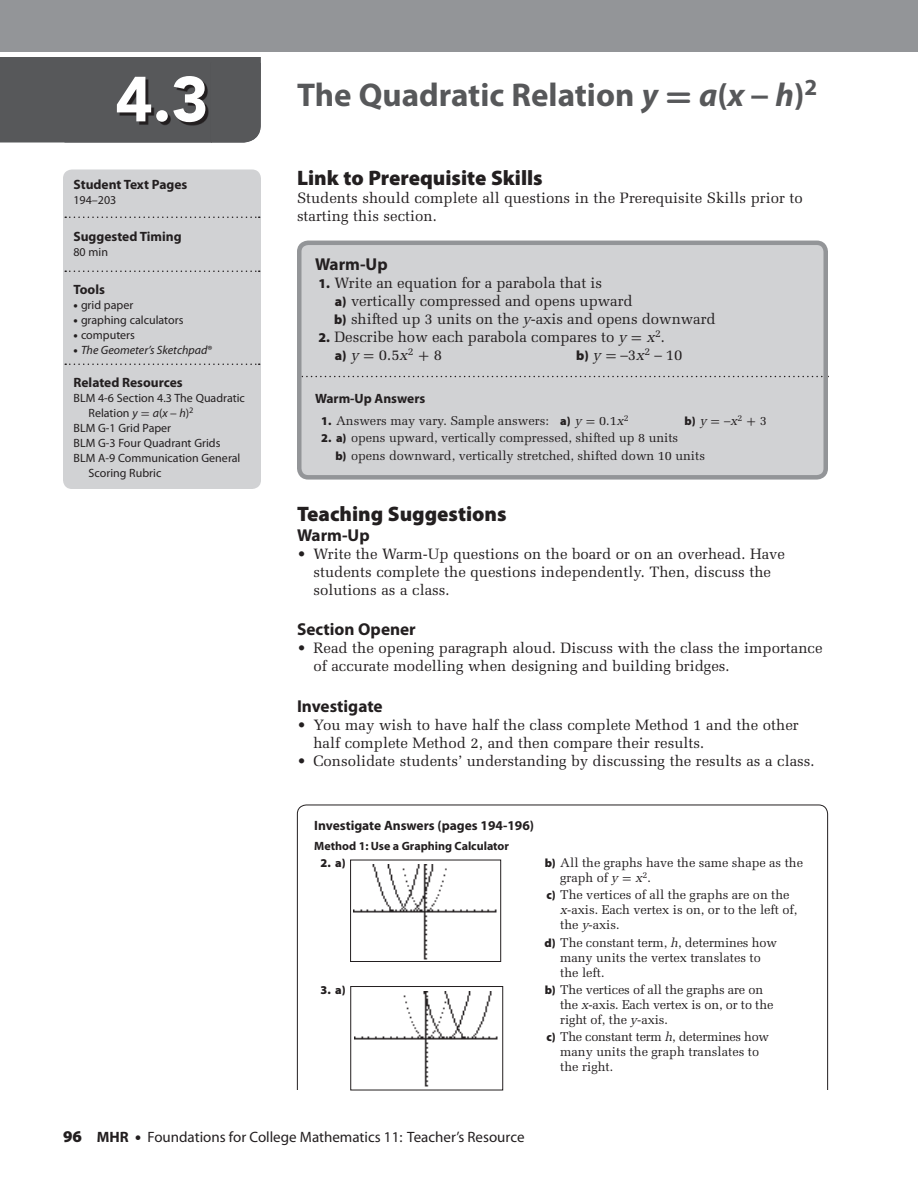
<style>
.page{position:relative;width:918px;height:1188px;background:#fff}
.page>*{position:absolute;margin:0;border:0;box-sizing:border-box;transform-origin:0 0}
.t1{font:900 63px "Avenir";color:#fff}
.t2{font:700 33px "Myriad Pro";color:#57585a}
.t3{font:900 21px "Myriad Pro";color:#231f20}
.t4{font:700 17.25px "Myriad Pro";color:#231f20}
.t5{font:15px/18px "Melior";color:#231f20}
.t6{font:15px "Myriad";color:#231f20}
.t7{font:15px "Uni Math";color:#231f20}
.t8{font:700 13.5px "Myriad Pro";color:#231f20}
.t9{font:12.75px/15px "Melior";letter-spacing:-.005em;color:#231f20}
.t10{font:12.75px "Uni Math";color:#231f20}
.t11{font:12px "Myriad Pro";color:#231f20}
.t12{font:700 12px "Myriad Pro";color:#231f20}
.t13{font:italic 12px "Myriad Pro";color:#231f20}
.t14{font:900 12px "Myriad Pro";color:#231f20}
.s1{font-style:italic}
.s2{font-family:"Uni Math";font-weight:800}
.s3{font-weight:900}
.s4{font-weight:900;font-style:normal}
.s5{font-style:normal}
.s6{font-family:"Uni Math"}
.s7{font-family:"Myriad Pro";font-weight:900;font-size:13.5px}
.s8{font-family:"Melior";font-style:italic}
.s9{font-family:"Melior"}
.s10{font-family:"Myriad Pro";font-weight:900;font-size:12px}
.s11{font-family:"Myriad Pro";font-weight:900;font-size:16.5px}
.s12{font-weight:700}
</style>
<div class="page">
<div style="left:0;top:0;width:918px;height:52px;background:#939598"></div>
<div style="left:63px;top:170px;width:198px;height:319px;background:#d1d2d4;border-radius:9px"></div>
<svg style="left:65px;top:217px;width:195px;height:1px"></svg>
<svg style="left:65px;top:271px;width:195px;height:1px"></svg>
<svg style="left:65px;top:364px;width:195px;height:1px"></svg>
<div style="left:299px;top:243px;width:527px;height:234px;background:#d1d2d4;border-radius:9px"></div>
<svg style="left:302px;top:376px;width:521px;height:1px"></svg>
<div style="left:297px;top:241px;width:531px;height:239px;border:4px solid #939598;border-radius:9px"></div>
<img style="left:353px;top:864px;width:144px;height:96px">
<div style="left:350px;top:860px;width:151px;height:102px;border:1px solid #231f20"></div>
<img style="left:354px;top:991px;width:144px;height:96px">
<div style="left:350px;top:986px;width:153px;height:104px;border:1px solid #231f20"></div>
<svg style="left:0;top:57px;width:261px;height:86px;background:#535456"></svg>
<h1 class="t1" style="left:115px;top:61px;width:95px">4.3</h1>
<h2 class="t2" style="left:297px;top:73px;width:522px">The Quadratic Relation <span class="s1">y</span> <span class="s2">=</span> <span class="s1">a</span>(<span class="s1">x</span> <span class="s2">–</span> <span class="s1">h</span>)<sup>2</sup></h2>
<p class="t8" style="left:74px;top:175px;width:115px">Student Text Pages</p>
<p class="t11" style="left:74px;top:192px;width:44px">194–203</p>
<p class="t8" style="left:74px;top:228px;width:110px">Suggested Timing</p>
<p class="t11" style="left:74px;top:245px;width:36px">80 min</p>
<p class="t8" style="left:74px;top:280px;width:33px">Tools</p>
<p class="t11" style="left:74px;top:297px;width:61px"><span class="s3">•</span> grid paper</p>
<p class="t11" style="left:74px;top:312px;width:111px"><span class="s3">•</span> graphing calculators</p>
<p class="t11" style="left:74px;top:327px;width:63px"><span class="s3">•</span> computers</p>
<p class="t13" style="left:74px;top:342px;width:140px"><span class="s4">•</span> The Geometer’s Sketchpad<span class="s5">®</span></p>
<p class="t8" style="left:74px;top:373px;width:111px">Related Resources</p>
<p class="t11" style="left:74px;top:390px;width:173px">BLM 4-6 Section 4.3 The Quadratic</p>
<p class="t11" style="left:88px;top:405px;width:107px">Relation <span class="s1">y</span> <span class="s6">=</span> <span class="s1">a</span>(<span class="s1">x</span> <span class="s6">–</span> <span class="s1">h</span>)<sup>2</sup></p>
<p class="t11" style="left:74px;top:420px;width:99px">BLM G-1 Grid Paper</p>
<p class="t11" style="left:74px;top:435px;width:148px">BLM G-3 Four Quadrant Grids</p>
<p class="t11" style="left:74px;top:450px;width:168px">BLM A-9 Communication General</p>
<p class="t11" style="left:88px;top:465px;width:74px">Scoring Rubric</p>
<h3 class="t3" style="left:297px;top:164px;width:247px">Link to Prerequisite Skills</h3>
<p class="t5" style="left:297px;top:189px;width:507px">Students should complete all questions in the Prerequisite Skills prior to starting this section.</p>
<p class="t4" style="left:315px;top:253px;width:74px">Warm-Up</p>
<p class="t5" style="left:334px;top:274px;width:383px;text-indent:-16px"><span class="s7">1.</span> Write an equation for a parabola that is<br><span class="s7">a)</span> vertically compressed and opens upward<br><span class="s7">b)</span> shifted up 3 units on the <span class="s1">y</span>-axis and opens downward</p>
<p class="t5" style="left:335px;top:328px;width:332px;text-indent:-16px"><span class="s7">2.</span> Describe how each parabola compares to <span class="s1">y</span> <span class="s6">=</span> <span class="s1">x</span><sup>2</sup>. <span class="s7">a)</span> <span class="s1">y</span> <span class="s6">=</span> 0.5<span class="s1">x</span><sup>2</sup> <span class="s6">+</span> 8</p>
<p class="t7" style="left:576px;top:346px;width:108px"><span class="s7">b)</span> <span class="s8">y</span> = –<span class="s9">3</span><span class="s8">x</span><sup>2</sup> – <span class="s9">10</span></p>
<p class="t8" style="left:315px;top:390px;width:112px">Warm-Up Answers</p>
<p class="t9" style="left:321px;top:413px;width:309px"><span class="s10">1.</span> Answers may vary. Sample answers: <span class="s10">a)</span> <span class="s1">y</span> <span class="s6">=</span> 0.1<span class="s1">x</span><sup>2</sup></p>
<p class="t10" style="left:684px;top:414px;width:84px"><span class="s10">b)</span> <span class="s8">y</span> = –<span class="s8">x</span><sup>2</sup> + <span class="s9">3</span></p>
<p class="t9" style="left:335px;top:429px;width:371px;line-height:17.2px;text-indent:-14px"><span class="s10">2. a)</span> opens upward, vertically compressed, shifted up 8 units<br><span class="s10">b)</span> opens downward, vertically stretched, shifted down 10 units</p>
<h3 class="t3" style="left:297px;top:500px;width:211px">Teaching Suggestions</h3>
<p class="t4" style="left:297px;top:524px;width:74px">Warm-Up</p>
<p class="t5" style="left:314px;top:544px;width:473px;text-indent:-16px">• Write the Warm-Up questions on the board or on an overhead. Have students complete the questions independently. Then, discuss the solutions as a class.</p>
<p class="t4" style="left:297px;top:618px;width:120px">Section Opener</p>
<p class="t5" style="left:314px;top:639px;width:511px;text-indent:-16px">• Read the opening paragraph aloud. Discuss with the class the importance of accurate modelling when designing and building bridges.</p>
<p class="t4" style="left:297px;top:695px;width:87px">Investigate</p>
<p class="t5" style="left:314px;top:715px;width:487px;text-indent:-16px">• You may wish to have half the class complete Method 1 and the other half complete Method 2, and then compare their results.</p>
<p class="t5" style="left:297px;top:751px;width:519px">• Consolidate students’ understanding by discussing the results as a class.</p>
<p class="t8" style="left:314px;top:817px;width:221px">Investigate Answers (pages 194-196)</p>
<p class="t12" style="left:314px;top:838px;width:196px">Method 1: Use a Graphing Calculator</p>
<p class="t14" style="left:321px;top:855px;width:27px">2. a)</p>
<p class="t9" style="left:560px;top:855px;width:244px;text-indent:-16px"><span class="s10">b)</span> All the graphs have the same shape as the graph of <span class="s1">y</span> <span class="s6">=</span> <span class="s1">x</span><sup>2</sup>.</p>
<p class="t9" style="left:560px;top:888px;width:239px;text-indent:-14px"><span class="s10">c)</span> The vertices of all the graphs are on the <span class="s1">x</span>-axis. Each vertex is on, or to the left of, the <span class="s1">y</span>-axis.</p>
<p class="t9" style="left:560px;top:935px;width:218px;text-indent:-16px"><span class="s10">d)</span> The constant term, <span class="s1">h</span>, determines how many units the vertex translates to the left.</p>
<p class="t14" style="left:321px;top:982px;width:27px">3. a)</p>
<p class="t9" style="left:560px;top:982px;width:215px;text-indent:-16px"><span class="s10">b)</span> The vertices of all the graphs are on the <span class="s1">x</span>-axis. Each vertex is on, or to the right of, the <span class="s1">y</span>-axis.</p>
<p class="t9" style="left:560px;top:1029px;width:210px;text-indent:-14px"><span class="s10">c)</span> The constant term <span class="s1">h</span>, determines how many units the graph translates to the right.</p>
<p class="t6" style="left:63px;top:1129px;width:463px"><span class="s11">96</span> <span class="s12">MHR</span> <span class="s11">•</span> Foundations for College Mathematics 11: Teacher’s Resource</p>
</div>
